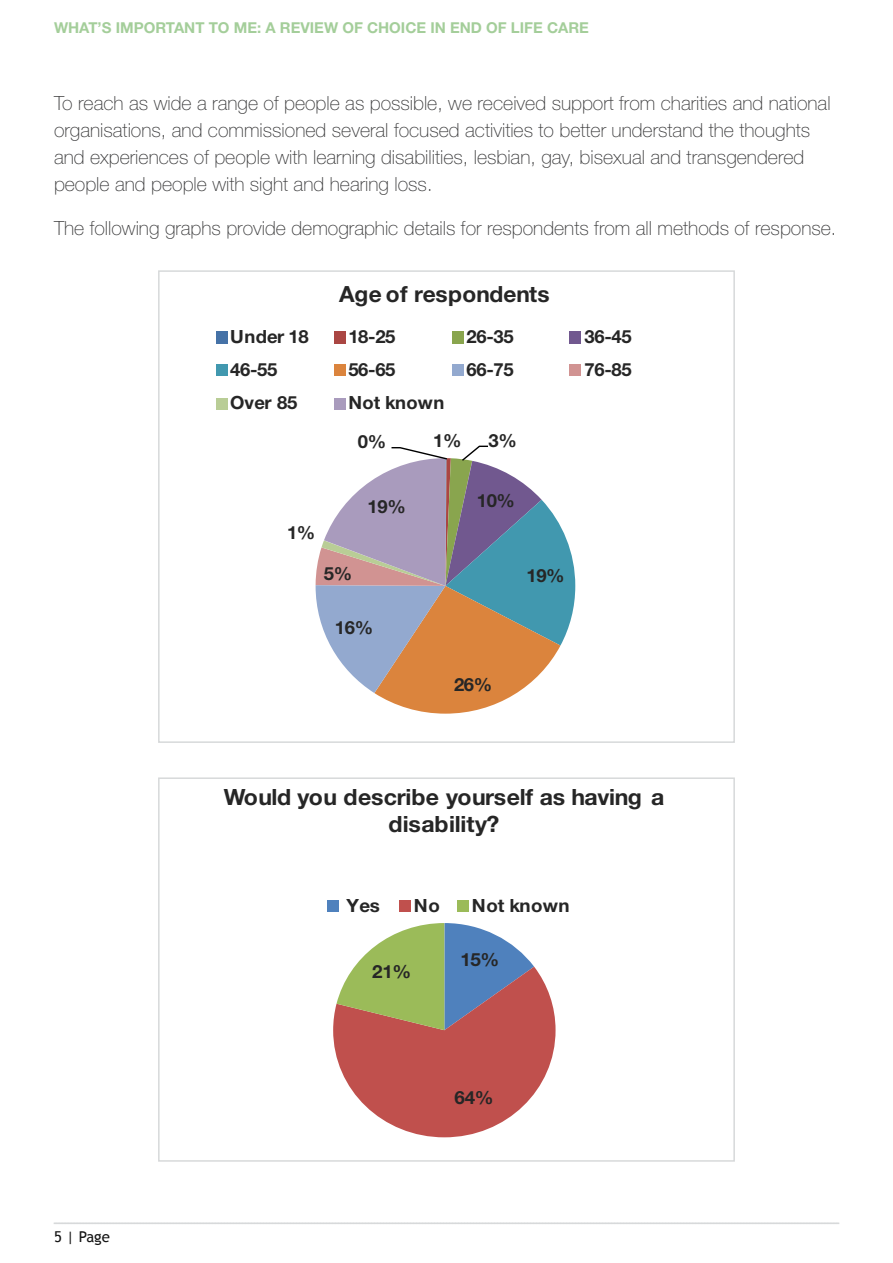
<style>
.page{position:relative;width:893px;height:1263px;background:#fff}
.page>*{position:absolute;margin:0;border:0;box-sizing:border-box;transform-origin:0 0}
.t1{font:700 22.35px/26.5px "Helvetica Neue LT Std";letter-spacing:-.01em;color:#262626;text-align:center}
.t2{font:700 22.35px "Helvetica Neue LT Std";letter-spacing:.015em;color:#262626}
.t3{font:100 19.5px/27px "Helvetica Neue LT Std";color:#383839}
.t4{font:700 18.15px "Helvetica Neue LT Std";letter-spacing:-.02em;color:#262626}
.t5{font:700 18.15px "Helvetica Neue LT Std";letter-spacing:.015em;color:#262626}
.t6{font:700 15px "Helvetica Neue LT Std";color:#a4ce9a}
.t7{font:15px "Trebuchet MS";color:#141414}
</style>
<div class="page">
<svg style="left:54px;top:1222px;width:785px;height:2px"></svg>
<svg style="left:216px;top:331px;width:365px;height:383px"></svg>
<div style="left:158px;top:270px;width:577px;height:473px;border:2px solid #d7d9da"></div>
<svg style="left:327px;top:900px;width:229px;height:238px"></svg>
<div style="left:158px;top:777px;width:577px;height:385px;border:2px solid #d7d9da"></div>
<p class="t6" style="left:54px;top:18px;width:536px">WHAT’S IMPORTANT TO ME: A REVIEW OF CHOICE IN END OF LIFE CARE</p>
<p class="t3" style="left:54px;top:90px;width:778px">To reach as wide a range of people as possible, we received support from charities and national organisations, and commissioned several focused activities to better understand the thoughts and experiences of people with learning disabilities, lesbian, gay, bisexual and transgendered people and people with sight and hearing loss.</p>
<p class="t3" style="left:54px;top:215px;width:784px">The following graphs provide demographic details for respondents from all methods of response.</p>
<p class="t2" style="left:339px;top:280px;width:212px">Age of respondents</p>
<p class="t4" style="left:230px;top:325px;width:80px">Under 18</p>
<p class="t4" style="left:348px;top:325px;width:49px">18-25</p>
<p class="t4" style="left:466px;top:325px;width:49px">26-35</p>
<p class="t4" style="left:585px;top:325px;width:49px">36-45</p>
<p class="t4" style="left:230px;top:358px;width:49px">46-55</p>
<p class="t4" style="left:348px;top:358px;width:49px">56-65</p>
<p class="t4" style="left:466px;top:358px;width:49px">66-75</p>
<p class="t4" style="left:585px;top:358px;width:49px">76-85</p>
<p class="t4" style="left:230px;top:391px;width:69px">Over 85</p>
<p class="t5" style="left:348px;top:391px;width:98px">Not known</p>
<p class="t4" style="left:358px;top:431px;width:30px">0%</p>
<p class="t4" style="left:433px;top:429px;width:30px">1%</p>
<p class="t4" style="left:489px;top:429px;width:30px">3%</p>
<p class="t4" style="left:287px;top:521px;width:30px">1%</p>
<p class="t4" style="left:324px;top:562px;width:30px">5%</p>
<p class="t4" style="left:367px;top:495px;width:40px">19%</p>
<p class="t4" style="left:335px;top:616px;width:40px">16%</p>
<p class="t4" style="left:477px;top:489px;width:40px">10%</p>
<p class="t4" style="left:526px;top:565px;width:40px">19%</p>
<p class="t4" style="left:454px;top:674px;width:40px">26%</p>
<p class="t1" style="left:224px;top:784px;width:442px">Would you describe yourself as having a disability?</p>
<p class="t4" style="left:347px;top:894px;width:35px">Yes</p>
<p class="t4" style="left:414px;top:894px;width:27px">No</p>
<p class="t5" style="left:472px;top:894px;width:99px">Not known</p>
<p class="t7" style="left:54px;top:1228px;width:58px">5 | Page</p>
<p class="t4" style="left:372px;top:960px;width:40px">21%</p>
<p class="t4" style="left:460px;top:949px;width:40px">15%</p>
<p class="t4" style="left:455px;top:1086px;width:40px">64%</p>
</div>
